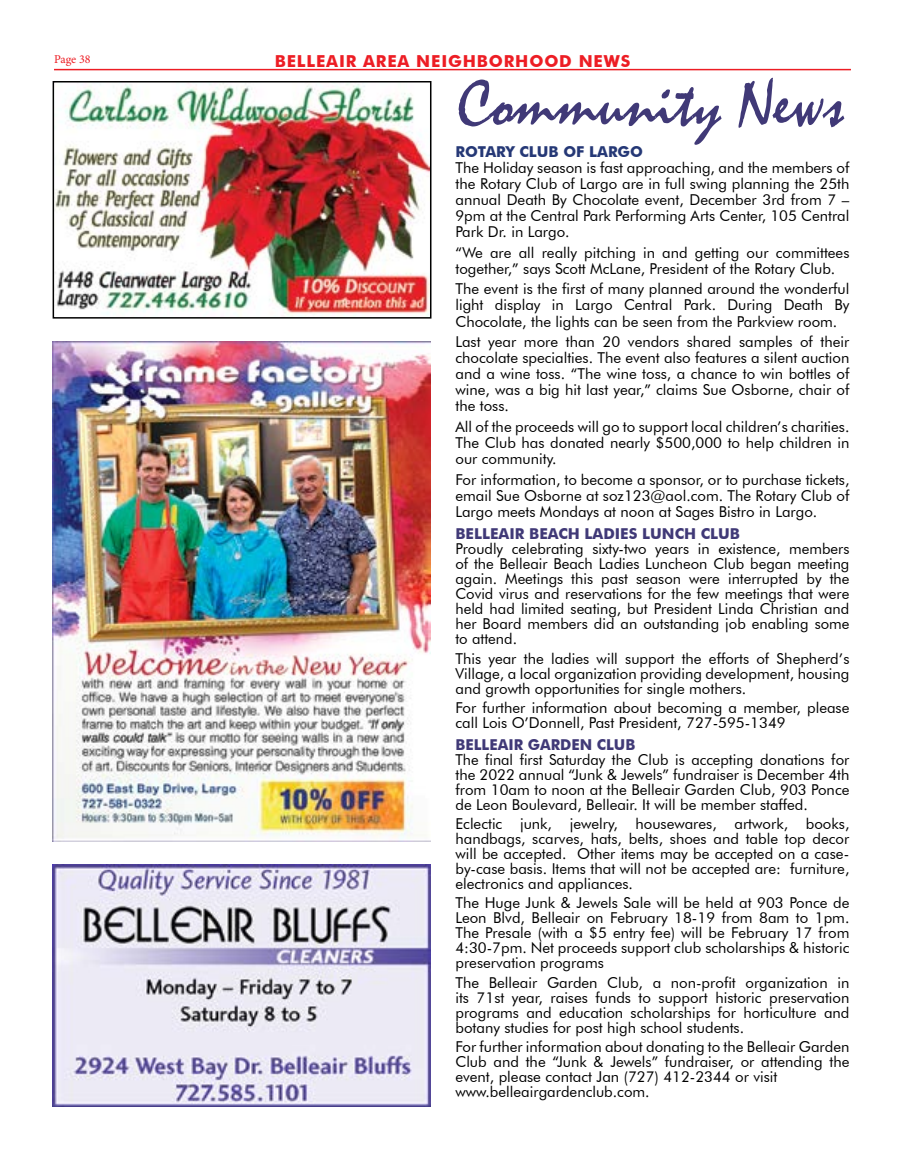
<style>
.page{position:relative;width:905px;height:1161px;background:#fff}
.page>*{position:absolute;margin:0;border:0;box-sizing:border-box;transform-origin:0 0}
.t1{font:67.5px "Mistral";color:#403977}
.t2{font:700 16.5px "Futura BT";letter-spacing:.05em;color:#ed1d24}
.t3{font:15px/15px "Futura BT";color:#000;text-align:justify}
.t4{font:700 15px "Futura BT";color:#403977}
.t5{font:700 15px "Futura BT";color:#253876}
.t6{font:12px "Minion Pro";letter-spacing:-.005em;color:#ed1d24}
</style>
<div class="page">
<hr style="left:54px;top:69px;width:796px;height:1px;background:#ed1d24">
<img style="left:52px;top:864px;width:378px;height:243px">
<img style="left:56px;top:84px;width:372px;height:232px">
<div style="left:53px;top:81px;width:378px;height:238px;border:2px solid #000"></div>
<img style="left:52px;top:342px;width:378px;height:499px">
<p class="t6" style="left:54px;top:52px;width:38px">Page 38</p>
<p class="t2" style="left:275px;top:51px;width:357px">BELLEAIR AREA NEIGHBORHOOD NEWS</p>
<h1 class="t1" style="left:457px;top:63px;width:388px">Community News</h1>
<p class="t5" style="left:455px;top:142px;width:189px">ROTARY CLUB OF LARGO</p>
<p class="t3" style="left:455px;top:159px;width:395px;line-height:16.2px">The Holiday season is fast approaching, and the members of the Rotary Club of Largo are in full swing planning the 25th annual Death By Chocolate event, December 3rd from 7 – 9pm at the Central Park Performing Arts Center, 105 Central Park Dr. in Largo.</p>
<p class="t3" style="left:455px;top:244px;width:395px;line-height:16.2px">“We are all really pitching in and getting our committees together,” says Scott McLane, President of the Rotary Club.</p>
<p class="t3" style="left:455px;top:281px;width:395px;line-height:16.2px">The event is the first of many planned around the wonderful light display in Largo Central Park. During Death By Chocolate, the lights can be seen from the Parkview room.</p>
<p class="t3" style="left:455px;top:334px;width:395px;line-height:16px">Last year more than 20 vendors shared samples of their chocolate specialties. The event also features a silent auction and a wine toss. “The wine toss, a chance to win bottles of wine, was a big hit last year,” claims Sue Osborne, chair of the toss.</p>
<p class="t3" style="left:455px;top:418px;width:395px;line-height:16.2px">All of the proceeds will go to support local children’s charities.<br>The Club has donated nearly $500,000 to help children in our community.</p>
<p class="t3" style="left:455px;top:471px;width:395px;line-height:16.2px">For information, to become a sponsor, or to purchase tickets, email Sue Osborne at soz123@aol.com. The Rotary Club of Largo meets Mondays at noon at Sages Bistro in Largo.</p>
<p class="t4" style="left:455px;top:525px;width:286px">BELLEAIR BEACH LADIES LUNCH CLUB</p>
<p class="t3" style="left:455px;top:541px;width:395px">Proudly celebrating sixty-two years in existence, members of the Belleair Beach Ladies Luncheon Club began meeting again. Meetings this past season were interrupted by the Covid virus and reservations for the few meetings that were held had limited seating, but President Linda Christian and her Board members did an outstanding job enabling some to attend.</p>
<p class="t3" style="left:455px;top:651px;width:395px">This year the ladies will support the efforts of Shepherd’s Village, a local organization providing development, housing and growth opportunities for single mothers.</p>
<p class="t3" style="left:455px;top:700px;width:395px">For further information about becoming a member, please call Lois O’Donnell, Past President, 727-595-1349</p>
<p class="t4" style="left:455px;top:735px;width:181px">BELLEAIR GARDEN CLUB</p>
<p class="t3" style="left:455px;top:752px;width:395px">The final first Saturday the Club is accepting donations for the 2022 annual “Junk &amp; Jewels” fundraiser is December 4th from 10am to noon at the Belleair Garden Club, 903 Ponce de Leon Boulevard, Belleair. It will be member staffed.</p>
<p class="t3" style="left:455px;top:816px;width:395px">Eclectic junk, jewelry, housewares, artwork, books, handbags, scarves, hats, belts, shoes and table top decor will be accepted. Other items may be accepted on a case&shy;by-case basis. Items that will not be accepted are: furniture, electronics and appliances.</p>
<p class="t3" style="left:455px;top:895px;width:395px">The Huge Junk &amp; Jewels Sale will be held at 903 Ponce de Leon Blvd, Belleair on February 18-19 from 8am to 1pm.<br>The Presale (with a $5 entry fee) will be February 17 from 4:30-7pm. Net proceeds support club scholarships &amp; historic preservation programs</p>
<p class="t3" style="left:455px;top:975px;width:395px">The Belleair Garden Club, a non-profit organization in its 71st year, raises funds to support historic preservation programs and education scholarships for horticulture and botany studies for post high school students.</p>
<p class="t3" style="left:455px;top:1039px;width:395px;text-align:left">For further information about donating to the Belleair Garden Club and the “Junk &amp; Jewels” fundraiser, or attending the event, please contact Jan (727) 412-2344 or visit www.belleairgardenclub.com.</p>
</div>
